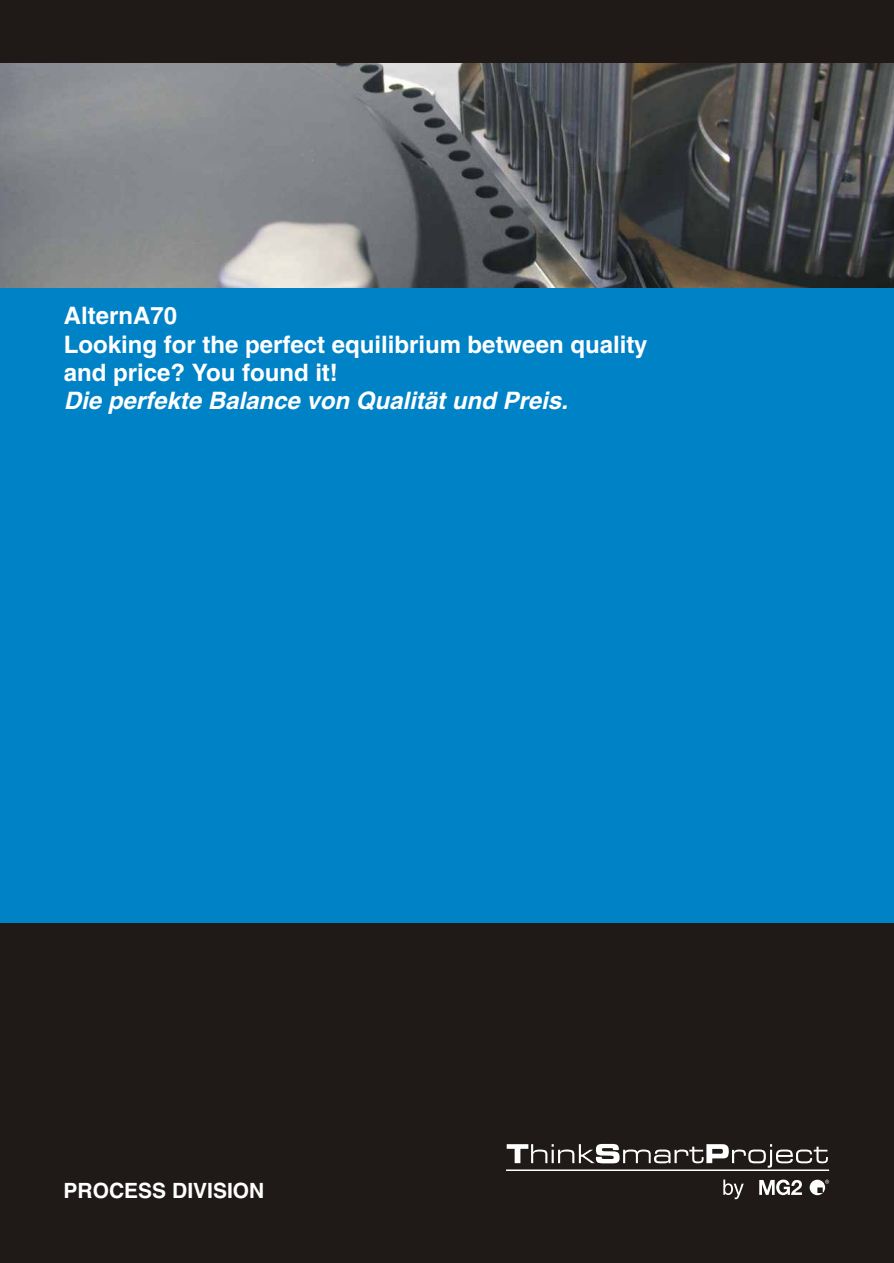
<style>
.page{position:relative;width:894px;height:1263px;background:#1f1a17}
.page>*{position:absolute;margin:0;border:0;box-sizing:border-box;transform-origin:0 0}
.t1{font:700 24px/28.5px "Switzerland";color:#fff}
.t2{font:italic 700 24px "Switzerland";color:#fff}
.t3{font:700 21px "Switzerland";color:#fff}
</style>
<div class="page">
<div style="left:0;top:285px;width:894px;height:638px;background:#0082c7"></div>
<img style="left:0;top:64px;width:894px;height:223px">
<svg style="left:723px;top:1180px;width:21px;height:19px"></svg>
<svg style="left:759px;top:1179px;width:43px;height:17px"></svg>
<svg style="left:810px;top:1180px;width:19px;height:15px"></svg>
<svg style="left:507px;top:1144px;width:321px;height:24px"></svg>
<hr style="left:506px;top:1169px;width:323px;height:2px;background:#fff">
<p class="t1" style="left:64px;top:304px;width:585px">AlternA70<br>Looking for the perfect equilibrium between quality and price? You found it!</p>
<p class="t2" style="left:64px;top:391px;width:506px">Die perfekte Balance von Qualität und Preis.</p>
<p class="t3" style="left:64px;top:1182px;width:202px">PROCESS DIVISION</p>
</div>
